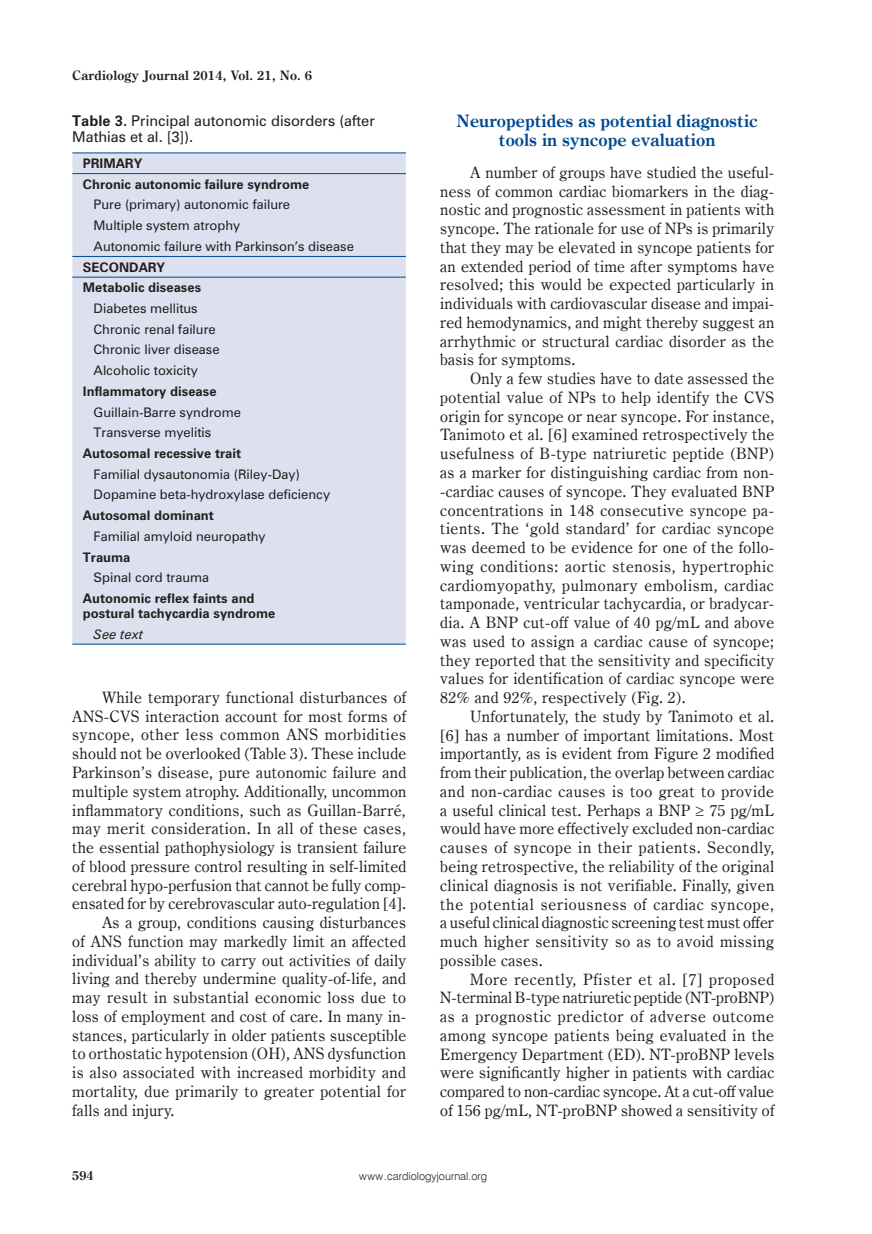
<style>
.page{position:relative;width:872px;height:1234px;background:#fff}
.page>*{position:absolute;margin:0;border:0;box-sizing:border-box;transform-origin:0 0}
._05_-_Śródtytuł_-_1{font:700 17.25px/18.8px "Century Oldst EU";color:#014990;text-align:center}
._08_-_Tekst{font:15.75px/18.8px "Century Oldst EU";letter-spacing:.02em;color:#231f20;text-align:justify}
._12_-_Tabela_numer{font:13.5px/16.5px "Zurich PL";color:#231f20}
.t1{font:700 13.05px "Century Oldst EU";letter-spacing:.015em;color:#231f20}
.t2{font:700 12.75px "Century Oldst EU";color:#231f20}
._14_-_Tabela_-_tekst{font:12px "Zurich PL";color:#231f20}
._14_-_Tabela_-_tekst-2{font:700 12px/15px "Zurich PL";color:#231f20}
._14_-_Tabela_-_tekst-3{font:italic 12px "Zurich PL";color:#231f20}
.t3{font:10.95px "Swis 721 Lt EU";color:#231f20}
.s1{font-weight:700}
</style>
<div class="page">
<div style="left:72px;top:153px;width:334px;height:490px;background:#dde1ef"></div>
<hr style="left:72px;top:643px;width:334px;height:1px;background:#014990">
<hr style="left:72px;top:152px;width:334px;height:1px;background:#014990">
<hr style="left:72px;top:173px;width:334px;height:1px;background:#014990">
<hr style="left:72px;top:256px;width:334px;height:1px;background:#014990">
<hr style="left:72px;top:277px;width:334px;height:1px;background:#014990">
<p class="t1" style="left:72px;top:67px;width:241px">Cardiology Journal 2014, Vol. 21, No. 6</p>
<p class="_12_-_Tabela_numer" style="left:72px;top:112px;width:304px"><span class="s1">Table 3.</span> Principal autonomic disorders (after<br>Mathias et al. [3]).</p>
<p class="_14_-_Tabela_-_tekst-2" style="left:83px;top:156px;width:61px">PRIMARY</p>
<p class="_14_-_Tabela_-_tekst-2" style="left:83px;top:176px;width:228px">Chronic autonomic failure syndrome</p>
<p class="_14_-_Tabela_-_tekst" style="left:94px;top:197px;width:198px">Pure (primary) autonomic failure</p>
<p class="_14_-_Tabela_-_tekst" style="left:94px;top:217px;width:148px">Multiple system atrophy</p>
<p class="_14_-_Tabela_-_tekst" style="left:94px;top:238px;width:262px">Autonomic failure with Parkinson’s disease</p>
<p class="_14_-_Tabela_-_tekst-2" style="left:83px;top:259px;width:84px">SECONDARY</p>
<p class="_14_-_Tabela_-_tekst-2" style="left:83px;top:280px;width:120px">Metabolic diseases</p>
<p class="_14_-_Tabela_-_tekst" style="left:94px;top:300px;width:106px">Diabetes mellitus</p>
<p class="_14_-_Tabela_-_tekst" style="left:94px;top:321px;width:124px">Chronic renal failure</p>
<p class="_14_-_Tabela_-_tekst" style="left:94px;top:341px;width:128px">Chronic liver disease</p>
<p class="_14_-_Tabela_-_tekst" style="left:94px;top:362px;width:106px">Alcoholic toxicity</p>
<p class="_14_-_Tabela_-_tekst-2" style="left:83px;top:383px;width:135px">Inflammatory disease</p>
<p class="_14_-_Tabela_-_tekst" style="left:94px;top:404px;width:149px">Guillain-Barre syndrome</p>
<p class="_14_-_Tabela_-_tekst" style="left:94px;top:424px;width:119px">Transverse myelitis</p>
<p class="_14_-_Tabela_-_tekst-2" style="left:83px;top:445px;width:160px">Autosomal recessive trait</p>
<p class="_14_-_Tabela_-_tekst" style="left:94px;top:466px;width:208px">Familial dysautonomia (Riley-Day)</p>
<p class="_14_-_Tabela_-_tekst" style="left:94px;top:486px;width:238px">Dopamine beta-hydroxylase deficiency</p>
<p class="_14_-_Tabela_-_tekst-2" style="left:83px;top:507px;width:132px">Autosomal dominant</p>
<p class="_14_-_Tabela_-_tekst" style="left:94px;top:528px;width:174px">Familial amyloid neuropathy</p>
<p class="_14_-_Tabela_-_tekst-2" style="left:83px;top:549px;width:49px">Trauma</p>
<p class="_14_-_Tabela_-_tekst" style="left:94px;top:569px;width:117px">Spinal cord trauma</p>
<p class="_14_-_Tabela_-_tekst-2" style="left:83px;top:590px;width:194px">Autonomic reflex faints and postural tachycardia syndrome</p>
<p class="_14_-_Tabela_-_tekst-3" style="left:94px;top:625px;width:51px">See text</p>
<p class="_08_-_Tekst" style="left:72px;top:688px;width:336px;text-indent:30px">While temporary functional disturbances of ANS-CVS interaction account for most forms of syncope, other less common ANS morbidities should not be overlooked (Table 3). These include Parkinson’s disease, pure autonomic failure and multiple system atrophy. Additionally, uncommon inflammatory conditions, such as Guillan-Barré, may merit consideration. In all of these cases, the essential pathophysiology is transient failure of blood pressure control resulting in self-limited cerebral hypo-perfusion that cannot be fully comp&shy;ensated for by cerebrovascular auto-regulation [4].</p>
<p class="_08_-_Tekst" style="left:72px;top:913px;width:336px;text-indent:30px">As a group, conditions causing disturbances of ANS function may markedly limit an affected individual’s ability to carry out activities of daily living and thereby undermine quality-of-life, and may result in substantial economic loss due to loss of employment and cost of care. In many in&shy;stances, particularly in older patients susceptible to orthostatic hypotension (OH), ANS dysfunction is also associated with increased morbidity and mortality, due primarily to greater potential for falls and injury.</p>
<p class="_05_-_Śródtytuł_-_1" style="left:456px;top:113px;width:303px">Neuropeptides as potential diagnostic tools in syncope evaluation</p>
<p class="_08_-_Tekst" style="left:440px;top:163px;width:336px;text-indent:30px">A number of groups have studied the useful&shy;ness of common cardiac biomarkers in the diag&shy;nostic and prognostic assessment in patients with syncope. The rationale for use of NPs is primarily that they may be elevated in syncope patients for an extended period of time after symptoms have resolved; this would be expected particularly in individuals with cardiovascular disease and impai&shy;red hemodynamics, and might thereby suggest an arrhythmic or structural cardiac disorder as the basis for symptoms.</p>
<p class="_08_-_Tekst" style="left:440px;top:369px;width:336px;text-indent:30px">Only a few studies have to date assessed the potential value of NPs to help identify the CVS origin for syncope or near syncope. For instance, Tanimoto et al. [6] examined retrospectively the usefulness of B-type natriuretic peptide (BNP) as a marker for distinguishing cardiac from non--cardiac causes of syncope. They evaluated BNP concentrations in 148 consecutive syncope pa&shy;tients. The ‘gold standard’ for cardiac syncope was deemed to be evidence for one of the follo&shy;wing conditions: aortic stenosis, hypertrophic cardiomyopathy, pulmonary embolism, cardiac tamponade, ventricular tachycardia, or bradycar&shy;dia. A BNP cut-off value of 40 pg/mL and above was used to assign a cardiac cause of syncope; they reported that the sensitivity and specificity values for identification of cardiac syncope were 82% and 92%, respectively (Fig. 2).</p>
<p class="_08_-_Tekst" style="left:440px;top:707px;width:336px;text-indent:30px">Unfortunately, the study by Tanimoto et al. [6] has a number of important limitations. Most importantly, as is evident from Figure 2 modified from their publication, the overlap between cardiac and non-cardiac causes is too great to provide a useful clinical test. Perhaps a BNP ≥ 75 pg/mL would have more effectively excluded non-cardiac causes of syncope in their patients. Secondly, being retrospective, the reliability of the original clinical diagnosis is not verifiable. Finally, given the potential seriousness of cardiac syncope, a useful clinical diagnostic screening test must offer much higher sensitivity so as to avoid missing possible cases.</p>
<p class="_08_-_Tekst" style="left:440px;top:969px;width:336px;text-indent:30px">More recently, Pfister et al. [7] proposed N-terminal B-type natriuretic peptide (NT-proBNP) as a prognostic predictor of adverse outcome among syncope patients being evaluated in the Emergency Department (ED). NT-proBNP levels were significantly higher in patients with cardiac compared to non-cardiac syncope. At a cut-off value of 156 pg/mL, NT-proBNP showed a sensitivity of</p>
<p class="t2" style="left:72px;top:1167px;width:23px">594</p>
<p class="t3" style="left:359px;top:1169px;width:129px">www.cardiologyjournal.org</p>
</div>
